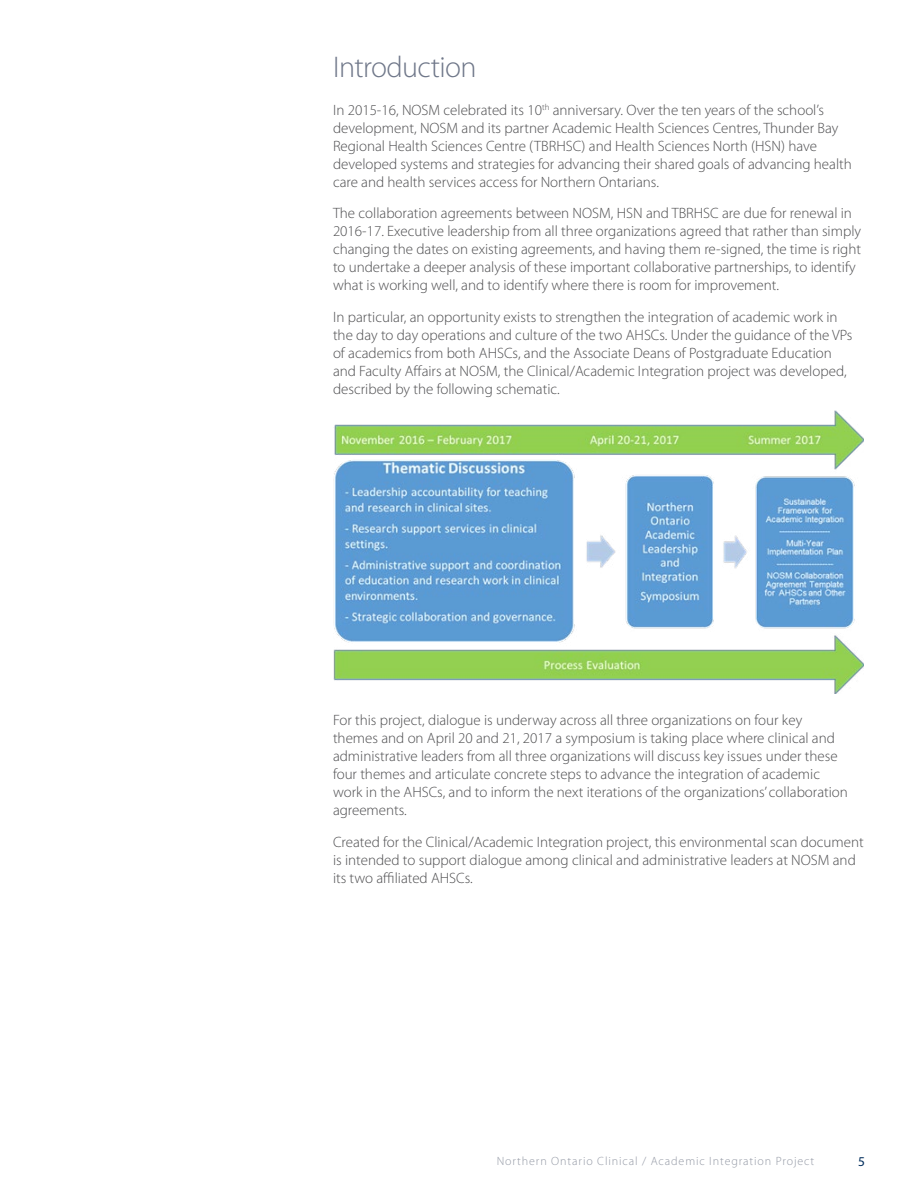
<style>
.page{position:relative;width:918px;height:1188px;background:#fff}
.page>*{position:absolute;margin:0;border:0;box-sizing:border-box;transform-origin:0 0}
.t1{font:300 30px "Myriad Pro";letter-spacing:-.02em;color:#6f7789}
.t2{font:300 15px/18px "Myriad Pro";color:#4d4d4f}
.t3{font:13.5px "Myriad Pro";color:#002d5c}
.t4{font:300 12px "Myriad Pro";letter-spacing:.075em;color:#9499a5}
</style>
<div class="page">
<img style="left:333px;top:410px;width:531px;height:284px">
<h1 class="t1" style="left:333px;top:50px;width:145px">Introduction</h1>
<p class="t2" style="left:333px;top:101px;width:520px">In 2015-16, NOSM celebrated its 10<sup>th</sup> anniversary. Over the ten years of the school’s development, NOSM and its partner Academic Health Sciences Centres, Thunder Bay Regional Health Sciences Centre (TBRHSC) and Health Sciences North (HSN) have developed systems and strategies for advancing their shared goals of advancing health care and health services access for Northern Ontarians.</p>
<p class="t2" style="left:333px;top:205px;width:530px">The collaboration agreements between NOSM, HSN and TBRHSC are due for renewal in 2016-17. Executive leadership from all three organizations agreed that rather than simply changing the dates on existing agreements, and having them re-signed, the time is right to undertake a deeper analysis of these important collaborative partnerships, to identify what is working well, and to identify where there is room for improvement.</p>
<p class="t2" style="left:333px;top:308px;width:521px">In particular, an opportunity exists to strengthen the integration of academic work in the day to day operations and culture of the two AHSCs. Under the guidance of the VPs of academics from both AHSCs, and the Associate Deans of Postgraduate Education and Faculty Affairs at NOSM, the Clinical/Academic Integration project was developed, described by the following schematic.</p>
<p class="t2" style="left:333px;top:712px;width:516px">For this project, dialogue is underway across all three organizations on four key themes and on April 20 and 21, 2017 a symposium is taking place where clinical and administrative leaders from all three organizations will discuss key issues under these four themes and articulate concrete steps to advance the integration of academic work in the AHSCs, and to inform the next iterations of the organizations’ collaboration agreements.</p>
<p class="t2" style="left:333px;top:833px;width:532px">Created for the Clinical/Academic Integration project, this environmental scan document is intended to support dialogue among clinical and administrative leaders at NOSM and its two affiliated AHSCs.</p>
<p class="t4" style="left:497px;top:1154px;width:319px">Northern Ontario Clinical / Academic Integration Project</p>
<p class="t3" style="left:858px;top:1153px;width:8px">5</p>
</div>
